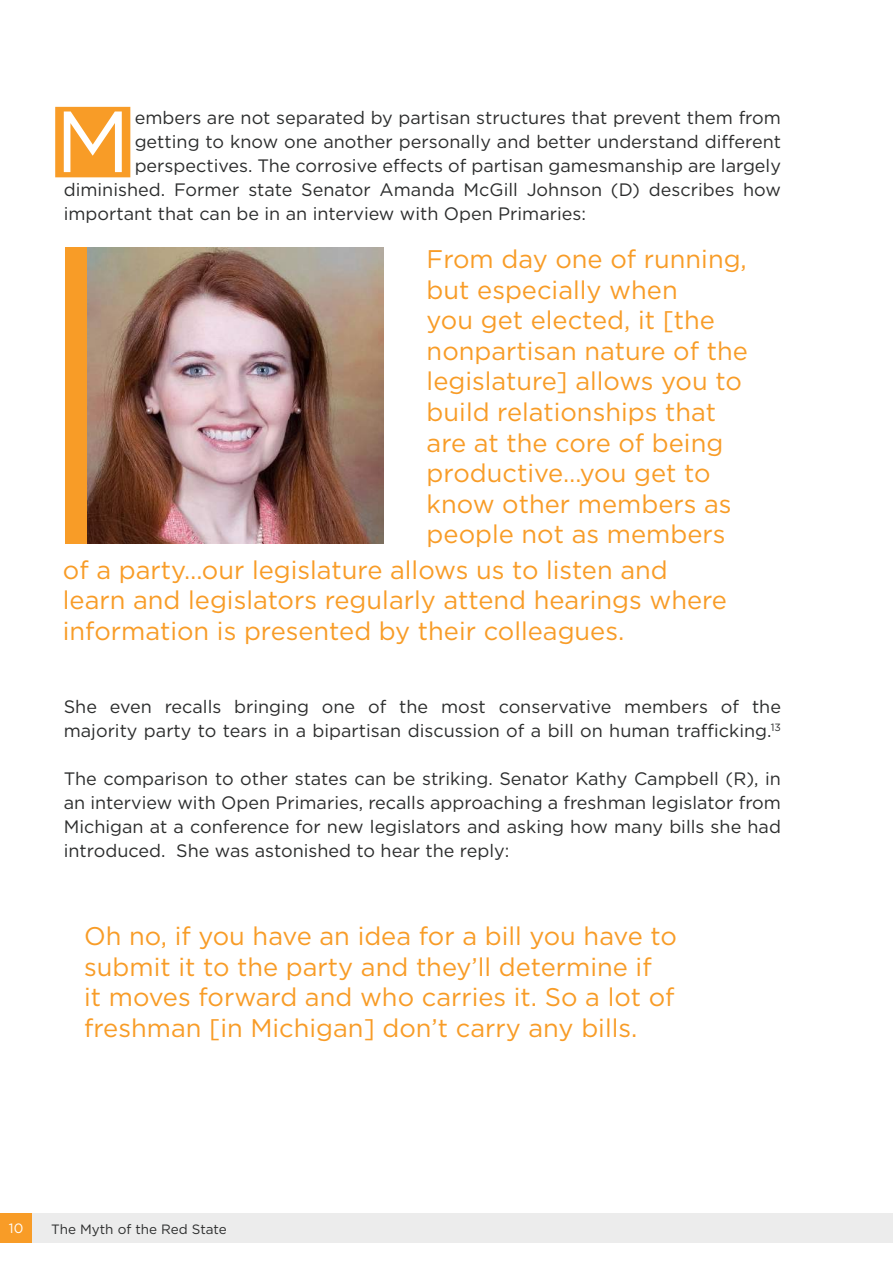
<style>
.page{position:relative;width:893px;height:1263px;background:#fff}
.page>*{position:absolute;margin:0;border:0;box-sizing:border-box;transform-origin:0 0}
.t1{font:86.55px "Gotham";color:#fff}
.t2{font:25.5px/30.6px "Gotham";color:#f89c27}
.t3{font:18px/24px "Gotham";color:#2c2d2d}
.t4{font:13.5px "Gotham";color:#2c2d2d}
.t5{font:13.5px "Gotham";color:#fff}
</style>
<div class="page">
<div style="left:30px;top:1214px;width:863px;height:29px;background:#ececec"></div>
<div style="left:0;top:1214px;width:31px;height:29px;background:#f89c27"></div>
<div style="left:55px;top:107px;width:75px;height:70px;background:#f89c27"></div>
<img style="left:86px;top:248px;width:298px;height:296px">
<div style="left:65px;top:248px;width:21px;height:296px;background:#f89c27"></div>
<h1 class="t1" style="left:55px;top:86px;width:77px">M</h1>
<p class="t3" style="left:135px;top:105px;width:648px">embers are not separated by partisan structures that prevent them from</p>
<p class="t3" style="left:135px;top:129px;width:648px">getting to know one another personally and better understand different</p>
<p class="t3" style="left:135px;top:153px;width:648px">perspectives. The corrosive effects of partisan gamesmanship are largely</p>
<p class="t3" style="left:64px;top:177px;width:719px">diminished. Former state Senator Amanda McGill Johnson (D) describes how</p>
<p class="t3" style="left:64px;top:201px;width:524px">important that can be in an interview with Open Primaries:</p>
<h2 class="t2" style="left:427px;top:243px;width:323px">From day one of running, but especially when<br>you get elected, it [the nonpartisan nature of the legislature] allows you to build relationships that are at the core of being productive…you get to know other members as people not as members</h2>
<h2 class="t2" style="left:63px;top:554px;width:666px">of a party…our legislature allows us to listen and learn and legislators regularly attend hearings where information is presented by their colleagues.</h2>
<p class="t3" style="left:64px;top:694px;width:719px">She even recalls bringing one of the most conservative members of the majority party to tears in a bipartisan discussion of a bill on human trafficking.<sup>13</sup></p>
<p class="t3" style="left:64px;top:766px;width:719px;text-align:justify">The comparison to other states can be striking. Senator Kathy Campbell (R), in an interview with Open Primaries, recalls approaching a freshman legislator from Michigan at a conference for new legislators and asking how many bills she had introduced. She was astonished to hear the reply:</p>
<h2 class="t2" style="left:84px;top:920px;width:594px">Oh no, if you have an idea for a bill you have to submit it to the party and they’ll determine if<br>it moves forward and who carries it. So a lot of freshman [in Michigan] don’t carry any bills.</h2>
<p class="t5" style="left:9px;top:1220px;width:16px">10</p>
<p class="t4" style="left:51px;top:1220px;width:177px">The Myth of the Red State</p>
</div>
